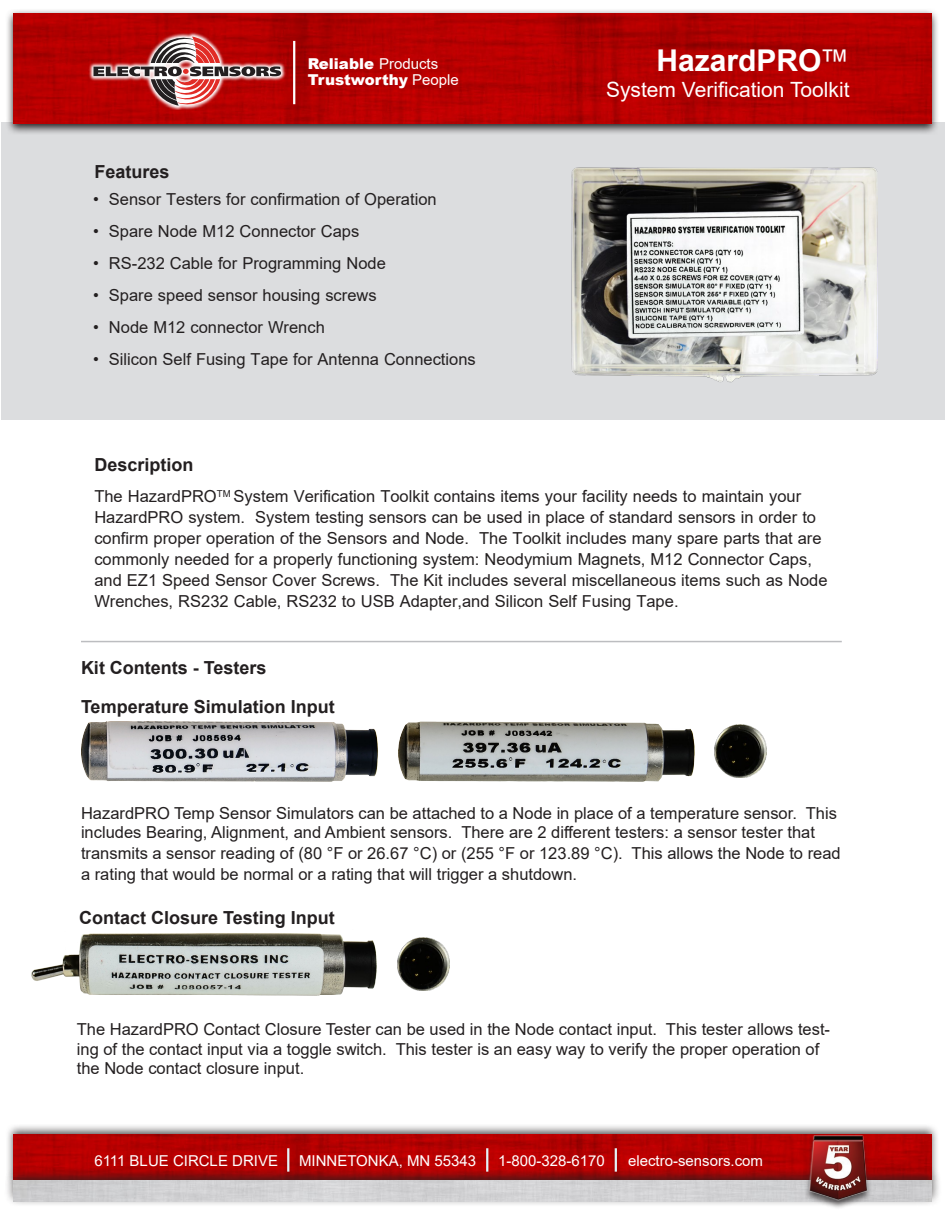
<style>
.page{position:relative;width:945px;height:1215px;background:#fff}
.page>*{position:absolute;margin:0;border:0;box-sizing:border-box;transform-origin:0 0}
.t1{font:700 30px "Arial";color:#fff}
.t2{font:21px "Arial";color:#fff}
.t3{font:700 18px "Arial";color:#231f20}
.Sub-head{font:16.5px/21px "Arial";color:#231f20}
.t4{font:15px "Arial";color:#fff}
.t5{font:900 15px "Arial";color:#fff}
.s1{font-weight:400}
</style>
<div class="page">
<div style="left:2px;top:123px;width:943px;height:297px;background:#dcdddf"></div>
<div style="left:5px;top:1123px;width:934px;height:63px;background:#231f20;opacity:.75"></div>
<img style="left:14px;top:1134px;width:918px;height:33px">
<div style="left:4px;top:1167px;width:937px;height:40px;background:#231f20;opacity:.75"></div>
<svg style="left:5px;top:10px;width:934px;height:124px"></svg>
<img style="left:14px;top:14px;width:918px;height:110px">
<svg style="left:88px;top:32px;width:198px;height:78px;background:#b80e0e"></svg>
<svg style="left:93px;top:37px;width:188px;height:69px;background:#b03e3e"></svg>
<hr style="left:293px;top:41px;width:2px;height:63px;background:#fff">
<hr style="left:287px;top:1148px;width:2px;height:24px;background:#e2f3f8">
<hr style="left:486px;top:1148px;width:2px;height:24px;background:#e2f3f8">
<hr style="left:615px;top:1148px;width:2px;height:24px;background:#e2f3f8">
<hr style="left:81px;top:641px;width:761px;height:1px;background:#bcbdc0">
<div style="left:804px;top:1134px;width:69px;height:75px;background:#231f20;opacity:.75"></div>
<img style="left:805px;top:1131px;width:68px;height:71px">
<img style="left:572px;top:167px;width:306px;height:216px">
<img style="left:31px;top:933px;width:346px;height:63px">
<img style="left:398px;top:937px;width:52px;height:54px">
<img style="left:714px;top:725px;width:53px;height:53px">
<img style="left:81px;top:722px;width:297px;height:59px">
<img style="left:398px;top:722px;width:296px;height:59px">
<p class="t3" style="left:94px;top:159px;width:77px">Features</p>
<p class="t5" style="left:308px;top:52px;width:132px">Reliable <span class="s1">Products</span></p>
<p class="t5" style="left:308px;top:69px;width:153px">Trustworthy <span class="s1">People</span></p>
<p class="Sub-head" style="left:93px;top:189px;width:345px">• Sensor Testers for confirmation of Operation</p>
<p class="Sub-head" style="left:93px;top:221px;width:268px">• Spare Node M12 Connector Caps</p>
<p class="Sub-head" style="left:93px;top:253px;width:294px">• RS-232 Cable for Programming Node</p>
<p class="Sub-head" style="left:93px;top:285px;width:285px">• Spare speed sensor housing screws</p>
<p class="Sub-head" style="left:93px;top:316px;width:233px">• Node M12 connector Wrench</p>
<p class="Sub-head" style="left:93px;top:348px;width:384px">• Silicon Self Fusing Tape for Antenna Connections</p>
<p class="t1" style="left:656px;top:39px;width:195px">HazardPRO<span class="s1">™</span></p>
<p class="t2" style="left:606px;top:75px;width:245px">System Verification Toolkit</p>
<p class="t3" style="left:94px;top:452px;width:101px">Description</p>
<p class="Sub-head" style="left:94px;top:486px;width:735px">The HazardPRO<sup>TM</sup> System Verification Toolkit contains items your facility needs to maintain your HazardPRO system. System testing sensors can be used in place of standard sensors in order to confirm proper operation of the Sensors and Node. The Toolkit includes many spare parts that are commonly needed for a properly functioning system: Neodymium Magnets, M12 Connector Caps, and EZ1 Speed Sensor Cover Screws. The Kit includes several miscellaneous items such as Node Wrenches, RS232 Cable, RS232 to USB Adapter,and Silicon Self Fusing Tape.</p>
<p class="t3" style="left:81px;top:655px;width:187px">Kit Contents - Testers</p>
<p class="t3" style="left:81px;top:694px;width:255px">Temperature Simulation Input</p>
<p class="Sub-head" style="left:81px;top:802px;width:761px;line-height:20.5px">HazardPRO Temp Sensor Simulators can be attached to a Node in place of a temperature sensor. This includes Bearing, Alignment, and Ambient sensors. There are 2 different testers: a sensor tester that transmits a sensor reading of (80 °F or 26.67 °C) or (255 °F or 123.89 °C). This allows the Node to read a rating that would be normal or a rating that will trigger a shutdown.</p>
<p class="t3" style="left:79px;top:905px;width:257px">Contact Closure Testing Input</p>
<p class="Sub-head" style="left:77px;top:1019px;width:755px;line-height:19.8px">The HazardPRO Contact Closure Tester can be used in the Node contact input. This tester allows test&shy;ing of the contact input via a toggle switch. This tester is an easy way to verify the proper operation of the Node contact closure input.</p>
<p class="t4" style="left:94px;top:1150px;width:185px">6111 BLUE CIRCLE DRIVE</p>
<p class="t4" style="left:299px;top:1150px;width:179px">MINNETONKA, MN 55343</p>
<p class="t4" style="left:498px;top:1150px;width:108px">1-800-328-6170</p>
<p class="t4" style="left:628px;top:1150px;width:137px">electro-sensors.com</p>
</div>
